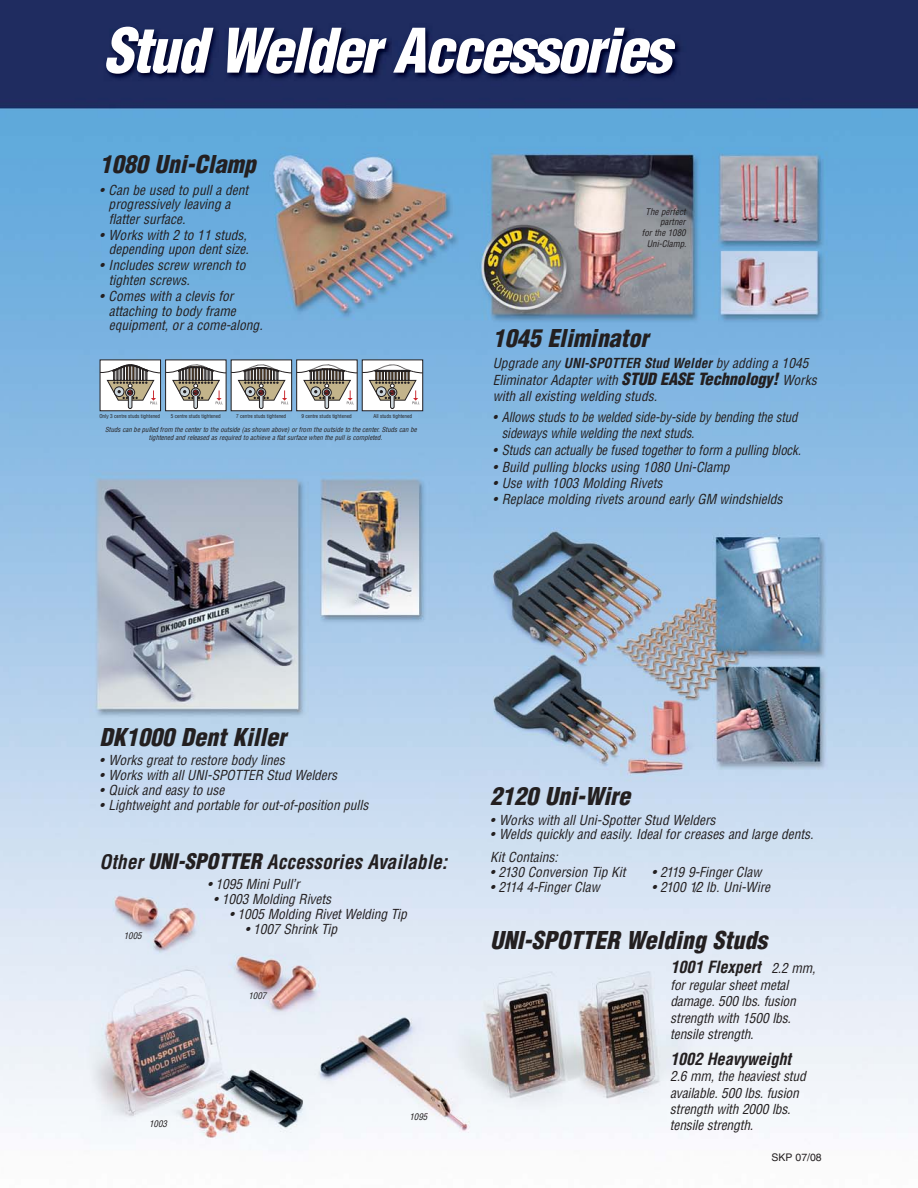
<style>
.page{position:relative;width:918px;height:1188px;background:#fff}
.page>*{position:absolute;margin:0;border:0;box-sizing:border-box;transform-origin:0 0}
.t1{font:italic 900 condensed 59.85px "Helvetica";color:#fff}
.t2{font:italic 900 condensed 24px "Helvetica";color:#231f20}
.t3{font:italic 700 condensed 19.5px "Helvetica";color:#231f20}
.t4{font:italic 700 condensed 16.5px "Helvetica";color:#231f20}
.t5{font:italic condensed 13.5px/16.5px "Helvetica";color:#231f20}
.t6{font:italic condensed 13.5px/16.5px "Helvetica";color:#231f20;scale:.95 1}
.t7{font:10.5px "Helvetica";color:#231f20}
.t8{font:italic condensed 9px/10.8px "Helvetica";color:#231f20;text-align:right}
.t9{font:italic condensed 6.75px/8.1px "Helvetica";color:#231f20}
.t10{font:condensed 5.25px "Helvetica";color:#231f20}
.s1{font-weight:700}
.s2{font-weight:900;font-size:16.5px}
.s3{font-weight:900;font-size:21px}
.s4{font-weight:400;font-size:13.5px}
</style>
<div class="page">
<img style="left:0;top:118px;width:918px;height:1021px">
<div style="left:100px;top:360px;width:61px;height:51px;background:#fff;border:1px solid #231f20"></div>
<div style="left:165px;top:360px;width:61px;height:51px;background:#fff;border:1px solid #231f20"></div>
<div style="left:231px;top:360px;width:61px;height:51px;background:#fff;border:1px solid #231f20"></div>
<div style="left:296px;top:360px;width:61px;height:51px;background:#fff;border:1px solid #231f20"></div>
<div style="left:362px;top:360px;width:61px;height:51px;background:#fff;border:1px solid #231f20"></div>
<svg style="left:100px;top:363px;width:323px;height:46px"></svg>
<img style="left:0;top:0;width:918px;height:118px">
<h1 class="t1" style="left:103px;top:28px;width:581px">Stud WelderAccessories</h1>
<h2 class="t2" style="left:100px;top:155px;width:162px">1080 Uni-Clamp</h2>
<p class="t5" style="left:109px;top:184px;width:144px;line-height:14.5px;text-indent:-9px">• Can be used to pull a dent progressively leaving a flatter surface.</p>
<p class="t5" style="left:100px;top:229px;width:153px;line-height:14.5px;text-align:right">• Works with 2 to 11 studs, depending upon dent size.</p>
<p class="t5" style="left:109px;top:259px;width:141px;line-height:14.5px;text-indent:-9px">• Includes screw wrench to tighten screws.</p>
<p class="t5" style="left:109px;top:290px;width:158px;line-height:14.5px;text-indent:-9px">• Comes with a clevis for attaching to body frame equipment, or a come-along.</p>
<p class="t10" style="left:99px;top:414px;width:62px">Only 3 centre studs tightened</p>
<p class="t10" style="left:171px;top:414px;width:52px">5 centre studs tightened</p>
<p class="t10" style="left:236px;top:414px;width:52px">7 centre studs tightened</p>
<p class="t10" style="left:301px;top:414px;width:52px">9 centre studs tightened</p>
<p class="t10" style="left:374px;top:414px;width:40px">All studs tightened</p>
<p class="t9" style="left:149px;top:426px;width:271px;text-indent:-44px">Studs can be pulled from the center to the outside (as shown above) or from the outside to the center. Studs can be tightened and released as required to achieve a flat surface when the pull is completed.</p>
<p class="t8" style="left:642px;top:207px;width:48px">The perfect partner<br>for the 1080<br>Uni-Clamp.</p>
<h2 class="t2" style="left:493px;top:329px;width:162px">1045 Eliminator</h2>
<p class="t5" style="left:493px;top:356px;width:328px">Upgrade any <span class="s1">UNI-SPOTTER Stud Welder</span> by adding a 1045<br>Eliminator Adapter with <span class="s2">STUD EASE Technology!</span> Works with all existing welding studs.</p>
<p class="t6" style="left:502px;top:410px;width:316px;text-indent:-9px">• Allows studs to be welded side-by -side by bending the stud sideways while welding the nextstuds.</p>
<p class="t6" style="left:493px;top:443px;width:329px">• Studs can actually be fused togetherto form a pulling block.</p>
<p class="t5" style="left:493px;top:460px;width:241px">• Build pulling blocks using 1080 Uni-Clamp</p>
<p class="t5" style="left:493px;top:476px;width:174px">• Use with 1003 Molding Rivets</p>
<p class="t5" style="left:493px;top:492px;width:294px">• Replace molding rivets around early GM windshields</p>
<h2 class="t2" style="left:100px;top:728px;width:193px">DK1000 Dent Killer</h2>
<p class="t5" style="left:100px;top:753px;width:189px">• Works great to restore body lines</p>
<p class="t5" style="left:100px;top:768px;width:242px">• Works with all UNI-SPOTTER Stud Welders</p>
<p class="t5" style="left:100px;top:783px;width:129px">• Quick and easy to use</p>
<p class="t5" style="left:100px;top:798px;width:273px">• Lightweight and portable for out-of-position pulls</p>
<h3 class="t3" style="left:100px;top:855px;width:353px">Other <span class="s3">UNI-SPOTTER</span> Accessories Available:</h3>
<p class="t5" style="left:207px;top:877px;width:96px">• 1095 Mini Pull’r</p>
<p class="t5" style="left:214px;top:892px;width:122px">• 1003 Molding Rivets</p>
<p class="t5" style="left:229px;top:907px;width:182px">• 1005 Molding Rivet Welding Tip</p>
<p class="t5" style="left:245px;top:922px;width:96px">• 1007 Shrink Tip</p>
<p class="t8" style="left:124px;top:931px;width:21px">1005</p>
<p class="t8" style="left:149px;top:1119px;width:21px">1003</p>
<p class="t8" style="left:248px;top:991px;width:21px">1007</p>
<p class="t8" style="left:409px;top:1112px;width:21px">1095</p>
<h2 class="t2" style="left:490px;top:787px;width:146px">2120 Uni-Wire</h2>
<p class="t5" style="left:490px;top:812px;width:229px">• Works with all Uni-Spotter Stud Welders</p>
<p class="t5" style="left:490px;top:824px;width:327px;line-height:22.5px">• Welds quickly and easily. Ideal for creases and large dents.<br>Kit Contains:</p>
<p class="t5" style="left:490px;top:865px;width:139px">• 2130 Conversion Tip Kit</p>
<p class="t5" style="left:652px;top:865px;width:114px">• 2119 9-Finger Claw</p>
<p class="t5" style="left:490px;top:880px;width:114px">• 2114 4-Finger Claw</p>
<p class="t5" style="left:652px;top:880px;width:122px">• 2100 1/2 lb. Uni-Wire</p>
<h2 class="t2" style="left:490px;top:931px;width:283px">UNI-SPOTTER Welding Studs</h2>
<p class="t4" style="left:670px;top:961px;width:149px">1001 Flexpert <span class="s4">2.2 mm,</span></p>
<p class="t5" style="left:670px;top:978px;width:130px">forregularsheetmetal damage.500 lbs.fusion strength with 1500 lbs. tensile strength.</p>
<p class="t4" style="left:670px;top:1052px;width:126px">1002 Heavyweight</p>
<p class="t5" style="left:670px;top:1069px;width:140px">2.6 mm,the heavieststud available.500 lbs.fusion strength with 2000 lbs. tensile strength.</p>
<p class="t7" style="left:771px;top:1153px;width:52px">SKP 07/08</p>
</div>
